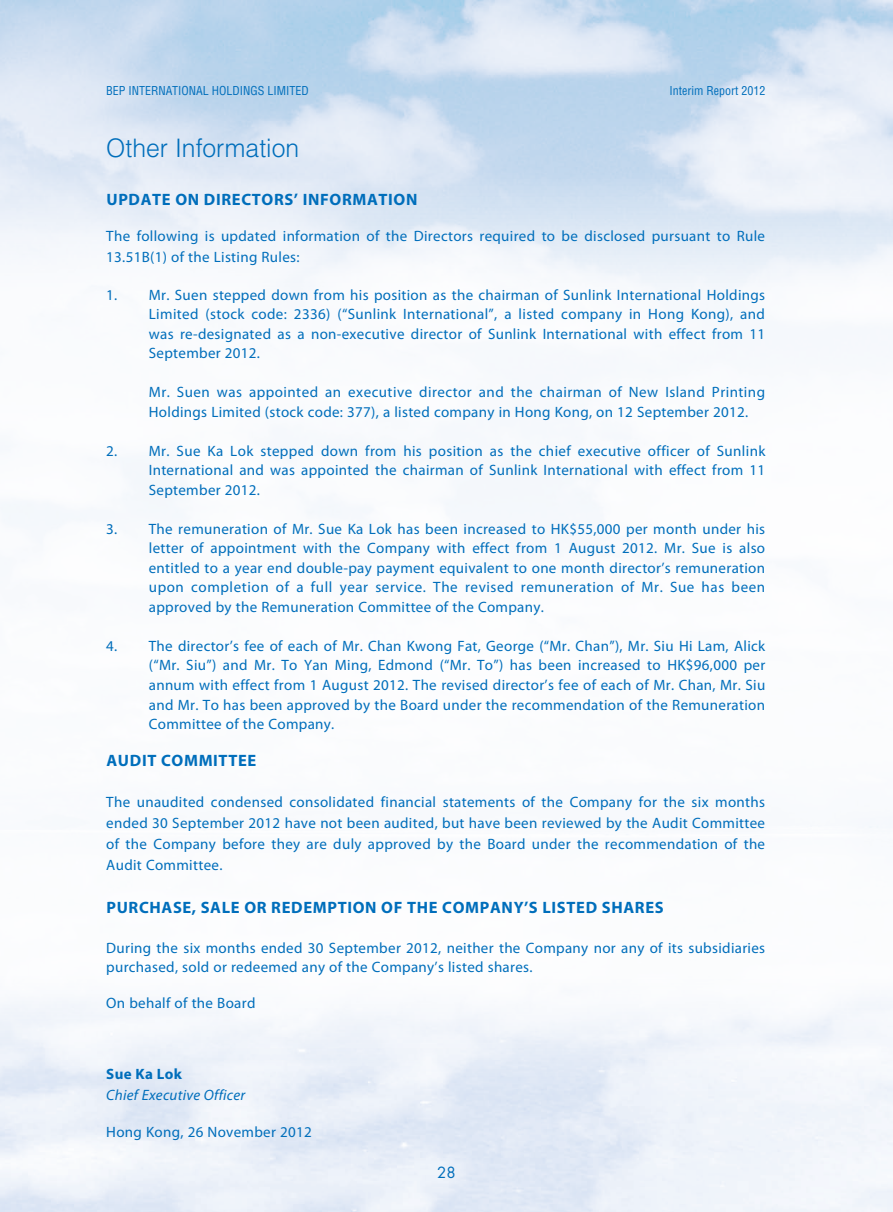
<style>
.page{position:relative;width:893px;height:1212px;background:#fff}
.page>*{position:absolute;margin:0;border:0;box-sizing:border-box;transform-origin:0 0}
.t1{font:300 25.5px "Helvetica LT Std";color:#006ebb}
.t2{font:700 16.5px "Myriad Pro";letter-spacing:.04em;color:#006ebb}
.t3{font:15px/19.5px "Myriad Pro";letter-spacing:.02em;color:#006ebb;text-align:justify}
.t4{font:italic 15px "Myriad Pro";letter-spacing:.02em;color:#006ebb}
.t5{font:700 15px "Myriad Pro";letter-spacing:.02em;color:#006ebb}
.t6{font:15px "Futura Std";color:#006ebb}
.t7{font:condensed 12px "Helvetica LT Std";color:#006ebb}
</style>
<div class="page">
<p class="t7" style="left:106px;top:83px;width:204px">BEP INTERNATIONAL HOLDINGS LIMITED</p>
<p class="t7" style="left:669px;top:83px;width:97px">Interim Report 2012</p>
<h1 class="t1" style="left:106px;top:132px;width:194px">Other Information</h1>
<p class="t2" style="left:106px;top:189px;width:12px">UPDATE</p>
<p class="t2" style="left:175px;top:189px;width:40px">ON DIRECTORS</p>
<p class="t2" style="left:294px;top:189px;width:21px">’ INFORMATION</p>
<p class="t3" style="left:106px;top:226px;width:660px;line-height:21px">The following is updated information of the Directors required to be disclosed pursuant to Rule<br>13.51B(1) of the Listing Rules:</p>
<p class="t3" style="left:149px;top:285px;width:618px;text-indent:-43px">1. Mr. Suen stepped down from his position as the chairman of Sunlink International Holdings Limited (stock code: 2336) (“Sunlink International”, a listed company in Hong Kong), and was re-designated as a non-executive director of Sunlink International with effect from 11<br>September 2012.</p>
<p class="t3" style="left:149px;top:382px;width:618px">Mr. Suen was appointed an executive director and the chairman of New Island Printing<br>Holdings Limited (stock code: 377), a listed company in Hong Kong, on 12 September 2012.</p>
<p class="t3" style="left:149px;top:441px;width:618px;text-indent:-43px">2. Mr. Sue Ka Lok stepped down from his position as the chief executive officer of Sunlink International and was appointed the chairman of Sunlink International with effect from 11<br>September 2012.</p>
<p class="t3" style="left:149px;top:519px;width:618px;text-indent:-43px">3. The remuneration of Mr. Sue Ka Lok has been increased to HK$55,000 per month under his letter of appointment with the Company with effect from 1 August 2012. Mr. Sue is also entitled to a year end double-pay payment equivalent to one month director’s remuneration upon completion of a full year service. The revised remuneration of Mr. Sue has been approved by the Remuneration Committee of the Company.</p>
<p class="t3" style="left:149px;top:636px;width:618px;text-indent:-43px">4. The director’s fee of each of Mr. Chan Kwong Fat, George (“Mr. Chan”), Mr. Siu Hi Lam, Alick (“Mr. Siu”) and Mr. To Yan Ming, Edmond (“Mr. To”) has been increased to HK$96,000 per annum with effect from 1 August 2012. The revised director’s fee of each of Mr. Chan, Mr. Siu and Mr. To has been approved by the Board under the recommendation of the Remuneration Committee of the Company.</p>
<p class="t2" style="left:106px;top:750px;width:151px">AUDIT COMMITTEE</p>
<p class="t3" style="left:106px;top:791px;width:660px;line-height:21px">The unaudited condensed consolidated financial statements of the Company for the six months ended 30 September 2012 have not been audited, but have been reviewed by the Audit Committee of the Company before they are duly approved by the Board under the recommendation of the Audit Committee.</p>
<p class="t2" style="left:106px;top:897px;width:559px">PURCHASE, SALE OR REDEMPTION OF THE COMPANY’S LISTED SHARES</p>
<p class="t3" style="left:106px;top:937px;width:660px">During the six months ended 30 September 2012, neither the Company nor any of its subsidiaries purchased, sold or redeemed any of the Company’s listed shares.</p>
<p class="t3" style="left:106px;top:993px;width:151px">On behalf of the Board</p>
<p class="t5" style="left:106px;top:1064px;width:77px">SUE KA LOK</p>
<p class="t4" style="left:106px;top:1085px;width:141px">Chief Executive Officer</p>
<p class="t3" style="left:106px;top:1122px;width:207px">Hong Kong, 26 November 2012</p>
<p class="t6" style="left:437px;top:1162px;width:20px">28</p>
</div>
